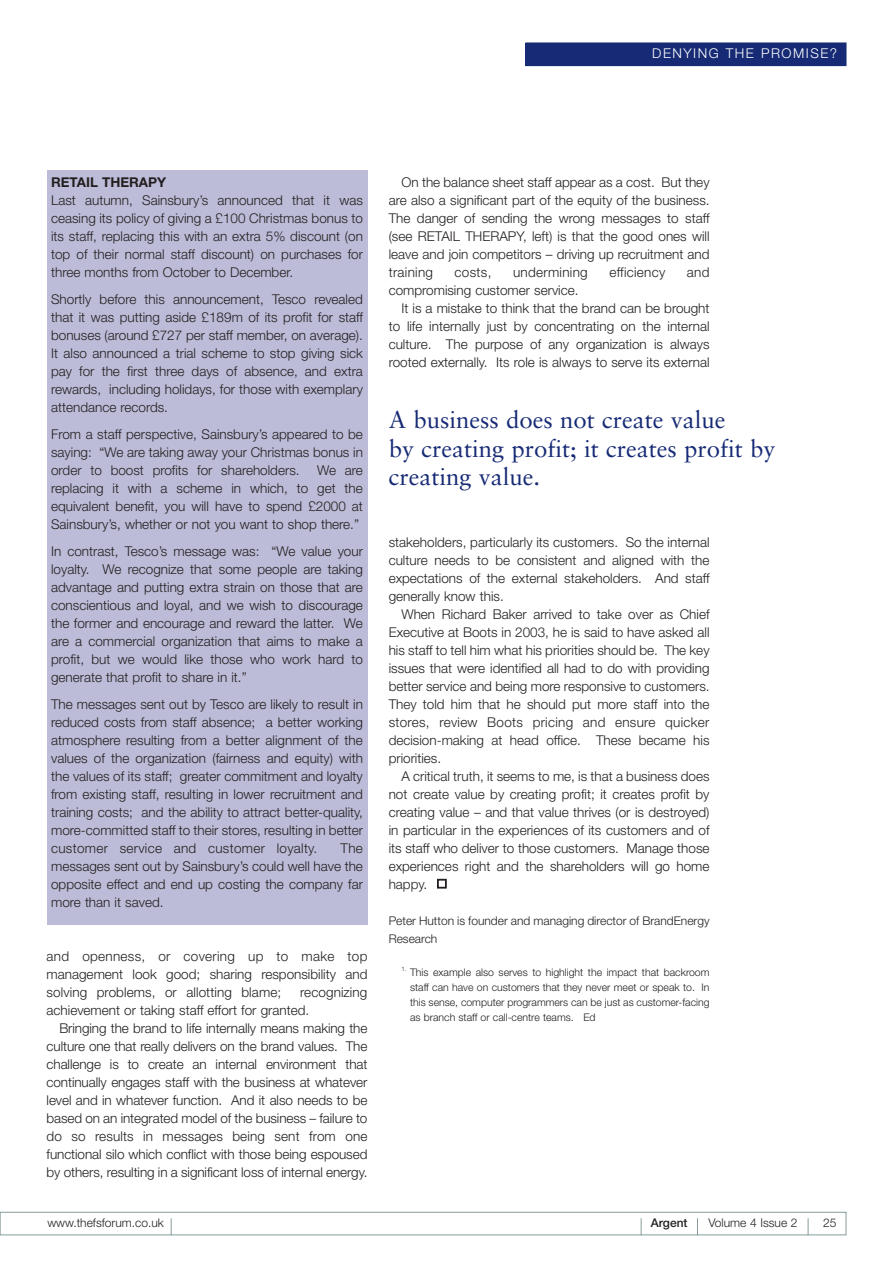
<style>
.page{position:relative;width:893px;height:1263px;background:#fff}
.page>*{position:absolute;margin:0;border:0;box-sizing:border-box;transform-origin:0 0}
.t1{font:24px/28.8px "Sabon";color:#162a75}
.t2{font:300 13.5px/18px "Helvetica Neue";color:#231f20;text-align:justify}
.t3{font:300 13.5px "Helvetica Neue";letter-spacing:.02em;color:#231f20}
.t4{font:300 13.5px "Helvetica Neue";letter-spacing:.11em;color:#fff}
.t5{font:700 13.5px "Helvetica Neue";color:#231f20}
.t6{font:300 12px/18px "Helvetica Neue";color:#231f20}
.t7{font:500 12px "Helvetica Neue";color:#231f20}
.t8{font:300 10.5px/15px "Helvetica Neue";color:#231f20;text-align:justify}
</style>
<div class="page">
<div style="left:526px;top:43px;width:320px;height:23px;background:#162a75"></div>
<div style="left:0;top:1212px;width:846px;height:23px;border:1px solid #869c9c"></div>
<svg style="left:171px;top:1218px;width:1px;height:17px"></svg>
<svg style="left:807px;top:1218px;width:1px;height:17px"></svg>
<svg style="left:697px;top:1218px;width:1px;height:17px"></svg>
<svg style="left:640px;top:1218px;width:1px;height:17px"></svg>
<div style="left:437px;top:879px;width:10px;height:10px;border:2px solid #231f20"></div>
<div style="left:47px;top:170px;width:320px;height:755px;background:#bcbcd8"></div>
<p class="t4" style="left:652px;top:48px;width:186px">DENYING THE PROMISE?</p>
<p class="t5" style="left:51px;top:177px;width:117px">RETAIL THERAPY</p>
<p class="t2" style="left:51px;top:192px;width:313px">Last autumn, Sainsbury’s announced that it was ceasing its policy of giving a £100 Christmas bonus to its staff, replacing this with an extra 5% discount (on top of their normal staff discount) on purchases for three months from October to December.</p>
<p class="t2" style="left:51px;top:291px;width:313px">Shortly before this announcement, Tesco revealed that it was putting aside £189m of its profit for staff bonuses (around £727 per staff member, on average).<br>It also announced a trial scheme to stop giving sick pay for the first three days of absence, and extra rewards, including holidays, for those with exemplary attendance records.</p>
<p class="t2" style="left:51px;top:426px;width:313px">From a staff perspective, Sainsbury’s appeared to be saying: “We are taking away your Christmas bonus in order to boost profits for shareholders.</p>
<p class="t2" style="left:51px;top:462px;width:313px;text-indent:266px">We are replacing it with a scheme in which, to get the equivalent benefit, you will have to spend £2000 at Sainsbury’s, whether or not you want to shop there.”</p>
<p class="t2" style="left:51px;top:543px;width:313px">In contrast, Tesco’s message was: “We value your loyalty. We recognize that some people are taking advantage and putting extra strain on those that are conscientious and loyal, and we wish to discourage the former and encourage and reward the latter. We are a commercial organization that aims to make a profit, but we would like those who work hard to generate that profit to share in it.”</p>
<p class="t2" style="left:51px;top:696px;width:313px">The messages sent out by Tesco are likely to result in reduced costs from staff absence; a better working atmosphere resulting from a better alignment of the values of the organization (fairness and equity) with the values of its staff; greater commitment and loyalty from existing staff, resulting in lower recruitment and training costs; and the ability to attract better-quality, more-committed staff to their stores, resulting in better customer service and customer loyalty.</p>
<p class="t2" style="left:51px;top:840px;width:313px;text-indent:289px">The messages sent out by Sainsbury’s could well have the opposite effect and end up costing the company far more than it saved.</p>
<p class="t2" style="left:47px;top:948px;width:322px">and openness, or covering up to make top management look good; sharing responsibility and solving problems, or allotting blame;</p>
<p class="t2" style="left:47px;top:984px;width:322px;text-indent:253px">recognizing achievement or taking staff effort for granted.</p>
<p class="t2" style="left:47px;top:1020px;width:322px;text-indent:13px">Bringing the brand to life internally means making the culture one that really delivers on the brand values. The challenge is to create an internal environment that continually engages staff with the business at whatever level and in whatever function. And it also needs to be based on an integrated model of the business – failure to do so results in messages being sent from one functional silo which conflict with those being espoused by others, resulting in a significant loss of internal energy.</p>
<p class="t2" style="left:388px;top:174px;width:322px;text-indent:13px">On the balance sheet staff appear as a cost. But they are also a significant part of the equity of the business.<br>The danger of sending the wrong messages to staff (see RETAIL THERAPY, left) is that the good ones will leave and join competitors – driving up recruitment and training</p>
<p class="t2" style="left:454px;top:264px;width:38px">costs,</p>
<p class="t3" style="left:513px;top:267px;width:76px">undermining</p>
<p class="t3" style="left:609px;top:267px;width:57px">efficiency</p>
<p class="t2" style="left:687px;top:264px;width:24px">and</p>
<p class="t2" style="left:388px;top:282px;width:191px">compromising customer service.</p>
<p class="t2" style="left:401px;top:300px;width:309px">It is a mistake to think that the brand can be brought</p>
<p class="t2" style="left:388px;top:318px;width:322px">to life internally just by concentrating on the internal</p>
<p class="t2" style="left:388px;top:336px;width:322px">culture. The purpose of any organization is always</p>
<p class="t2" style="left:388px;top:354px;width:322px">rooted externally. Its role is always to serve its external</p>
<h1 class="t1" style="left:388px;top:407px;width:388px">A business does not create value<br>by creating profit; it creates profit by creating value.</h1>
<p class="t2" style="left:388px;top:534px;width:322px">stakeholders, particularly its customers. So the internal culture needs to be consistent and aligned with the expectations of the external stakeholders. And staff generally know this.</p>
<p class="t2" style="left:388px;top:606px;width:322px;text-indent:13px">When Richard Baker arrived to take over as Chief Executive at Boots in 2003, he is said to have asked all his staff to tell him what his priorities should be. The key issues that were identified all had to do with providing better service and being more responsive to customers.<br>They told him that he should put more staff into the stores, review Boots pricing and ensure quicker decision-making at head office. These became his priorities.</p>
<p class="t2" style="left:388px;top:768px;width:322px;text-indent:13px">A critical truth, it seems to me, is that a business does not create value by creating profit; it creates profit by creating value – and that value thrives (or is destroyed) in particular in the experiences of its customers and of its staff who deliver to those customers. Manage those experiences right and the shareholders will go home happy.</p>
<p class="t6" style="left:388px;top:912px;width:322px">Peter Hutton is founder and managing director of BrandEnergy<br>Research</p>
<p class="t8" style="left:410px;top:965px;width:301px;text-indent:-9px"><sup>1.</sup> This example also serves to highlight the impact that backroom staff can have on customers that they never meet or speak to. In this sense, computer programmers can be just as customer-facing as branch staff or call-centre teams. Ed</p>
<p class="t6" style="left:47px;top:1215px;width:118px">www.thefsforum.co.uk</p>
<p class="t7" style="left:650px;top:1218px;width:38px">Argent</p>
<p class="t6" style="left:708px;top:1215px;width:91px">Volume 4 Issue 2</p>
<p class="t6" style="left:823px;top:1215px;width:15px">25</p>
</div>
